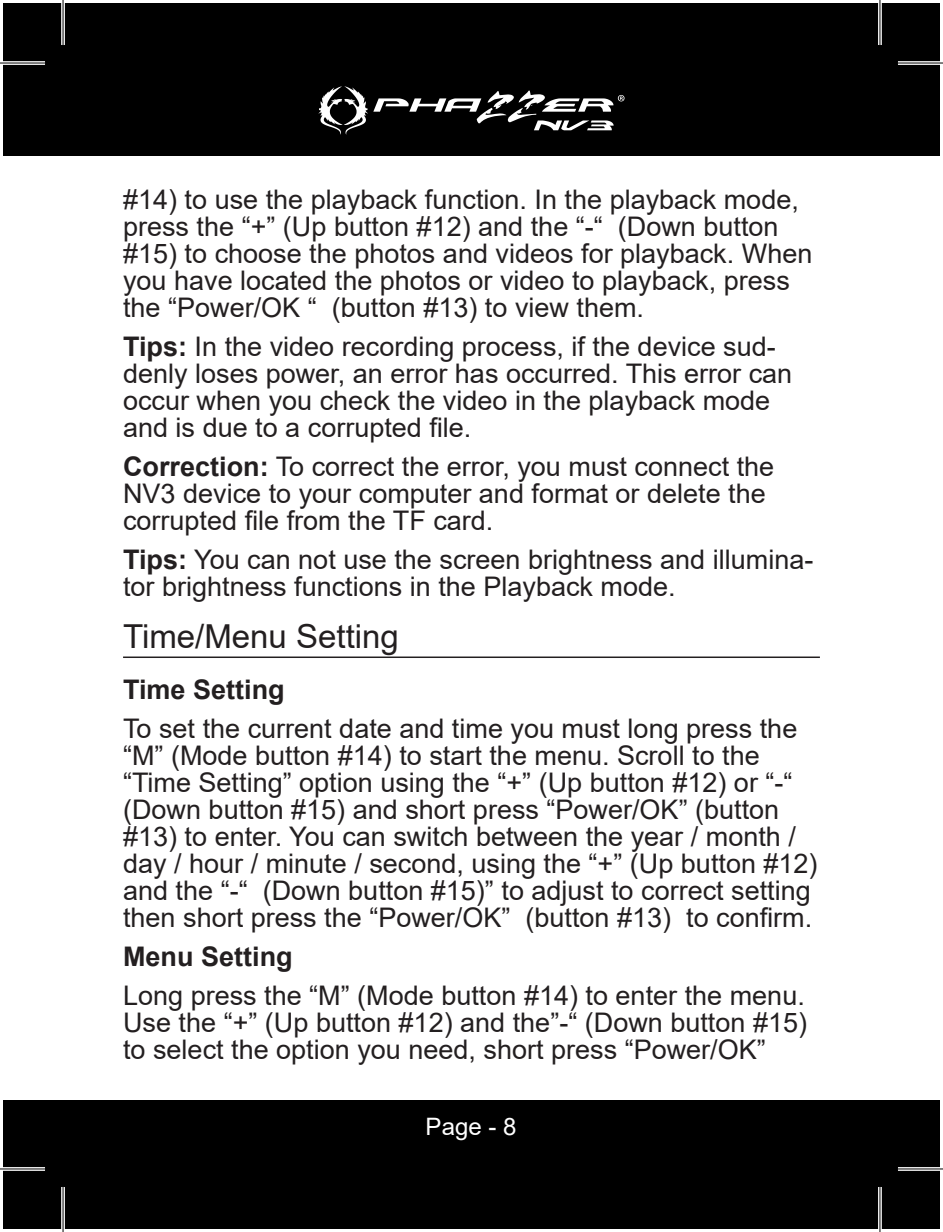
<style>
.page{position:relative;width:943px;height:1232px;background:#fff}
.page>*{position:absolute;margin:0;border:0;box-sizing:border-box;transform-origin:0 0}
.TOC_Page_Headings{font:33px "Arial";color:#231f20}
.Body{font:27px/27px "Arial";color:#231f20}
.TOC_Page_Sub_1{font:700 27px "Arial";color:#231f20}
.Body-2{font:700 27px "Arial";color:#231f20}
.t1{font:24px "Arial";color:#fff}
.s1{font-weight:700}
</style>
<div class="page">
<div style="left:3px;top:3px;width:936px;height:153px;background:#000"></div>
<svg style="left:318px;top:86px;width:306px;height:49px"></svg>
<div style="left:3px;top:1100px;width:936px;height:129px;background:#000"></div>
<hr style="left:123px;top:656px;width:696px;height:2px;background:#231f20">
<svg style="left:3px;top:61px;width:42px;height:4px"></svg>
<svg style="left:898px;top:61px;width:42px;height:4px"></svg>
<hr style="left:0;top:1167px;width:45px;height:3px;background:#fff">
<hr style="left:897px;top:1167px;width:45px;height:3px;background:#fff">
<svg style="left:61px;top:3px;width:4px;height:42px"></svg>
<svg style="left:61px;top:1187px;width:4px;height:42px"></svg>
<hr style="left:878px;top:0;width:3px;height:45px;background:#fff">
<hr style="left:878px;top:1187px;width:3px;height:45px;background:#fff">
<hr style="left:0;top:62px;width:45px;height:2px;background:#000">
<hr style="left:897px;top:62px;width:45px;height:2px;background:#000">
<hr style="left:0;top:1168px;width:45px;height:1px;background:#000">
<hr style="left:897px;top:1168px;width:45px;height:1px;background:#000">
<hr style="left:62px;top:0;width:2px;height:45px;background:#000">
<hr style="left:62px;top:1187px;width:2px;height:45px;background:#000">
<hr style="left:879px;top:0;width:1px;height:45px;background:#000">
<hr style="left:879px;top:1187px;width:1px;height:45px;background:#000">
<p class="Body" style="left:123px;top:186px;width:690px">#14) to use the playback function. In the playback mode, press the “+” (Up button #12) and the “-“ (Down button #15) to choose the photos and videos for playback. When you have located the photos or video to playback, press the “Power/OK “ (button #13) to view them.</p>
<p class="Body" style="left:123px;top:333px;width:670px"><span class="s1">Tips:</span> In the video recording process, if the device sud&shy;denly loses power, an error has occurred. This error can occur when you check the video in the playback mode and is due to a corrupted file.</p>
<p class="Body" style="left:123px;top:453px;width:652px"><span class="s1">Correction:</span> To correct the error, you must connect the<br>NV3 device to your computer and format or delete the corrupted file from the TF card.</p>
<p class="Body" style="left:123px;top:546px;width:691px"><span class="s1">Tips:</span> You can not use the screen brightness and illumina&shy;tor brightness functions in the Playback mode.</p>
<p class="TOC_Page_Headings" style="left:123px;top:613px;width:277px">Time/Menu Setting</p>
<p class="TOC_Page_Sub_1" style="left:123px;top:670px;width:163px">Time Setting</p>
<p class="Body" style="left:123px;top:714px;width:696px">To set the current date and time you must long press the “M” (Mode button #14) to start the menu. Scroll to the “Time Setting” option using the “+” (Up button #12) or “-“ (Down button #15) and short press “Power/OK” (button #13) to enter. You can switch between the year / month / day / hour / minute / second, using the “+” (Up button #12) and the “-“ (Down button #15)” to adjust to correct setting then short press the “Power/OK” (button #13) to confirm.</p>
<p class="Body-2" style="left:123px;top:937px;width:171px">Menu Setting</p>
<p class="Body" style="left:123px;top:981px;width:685px;text-align:justify">Long press the “M” (Mode button #14) to enter the menu.<br>Use the “+” (Up button #12) and the”-“ (Down button #15) to select the option you need, short press “Power/OK”</p>
<p class="t1" style="left:425px;top:1110px;width:92px">Page - 8</p>
</div>
